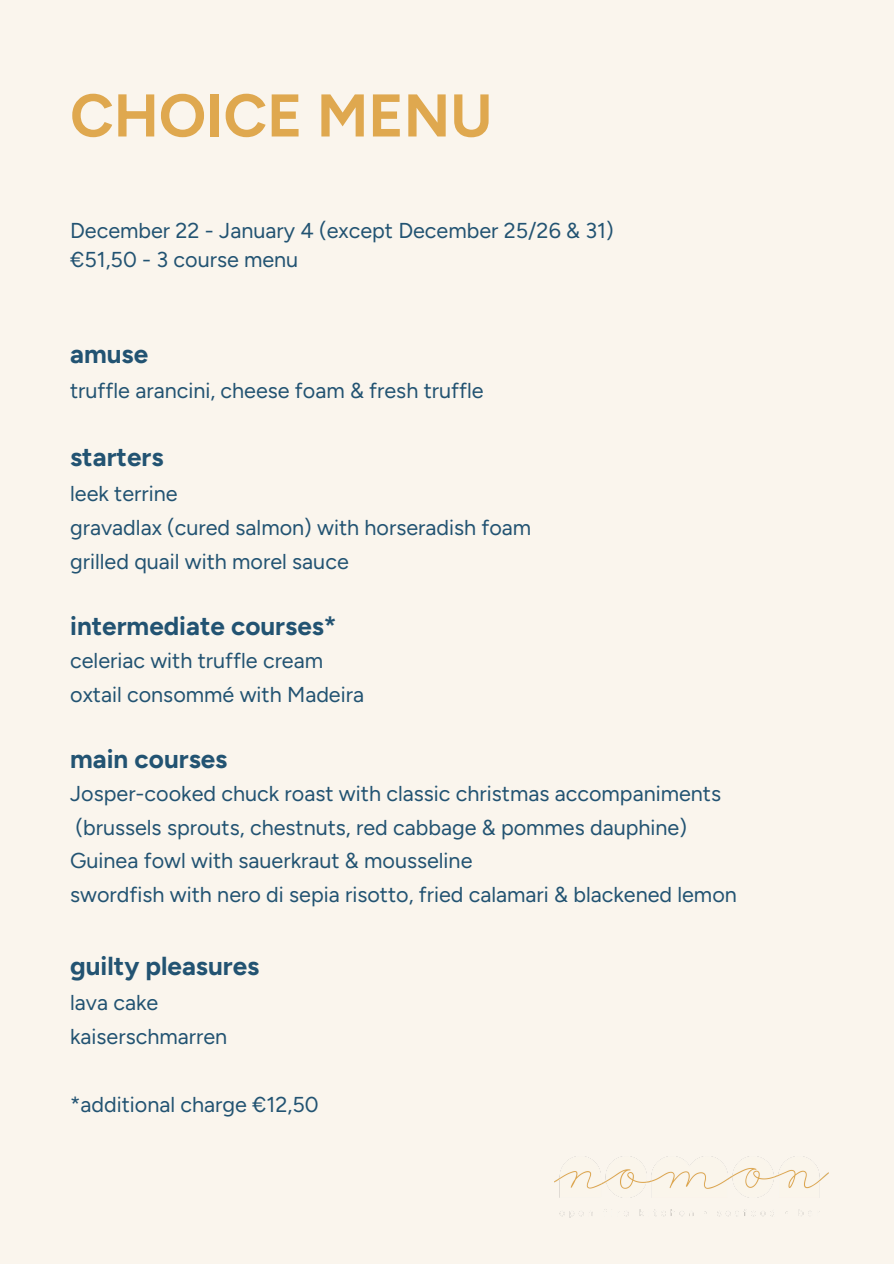
<style>
.page{position:relative;width:894px;height:1264px;background:#fff}
.page>*{position:absolute;margin:0;border:0;box-sizing:border-box;transform-origin:0 0}
.t1{font:700 60.15px "Figtree";color:#dfa84f}
.t2{font:700 26.1px "Figtree";color:#225372}
.t3{font:21.6px/33.8px "Figtree";color:#225372}
</style>
<div class="page">
<div style="left:0;top:0;width:893px;height:1263px;background:#faf5ed"></div>
<img style="left:554px;top:1156px;width:273px;height:60px">
<h1 class="t1" style="left:70px;top:79px;width:424px">CHOICE MENU</h1>
<p class="t3" style="left:70px;top:216px;width:545px;line-height:29.2px">December 22 - January 4 (except December 25/26 &amp; 31) €51,50 - 3 course menu</p>
<p class="t2" style="left:70px;top:338px;width:79px">amuse</p>
<p class="t3" style="left:70px;top:373px;width:415px">truffle arancini, cheese foam &amp; fresh truffle</p>
<p class="t2" style="left:70px;top:441px;width:95px">starters</p>
<p class="t3" style="left:70px;top:477px;width:462px">leek terrine<br>gravadlax (cured salmon) with horseradish foam grilled quail with morel sauce</p>
<p class="t2" style="left:70px;top:610px;width:268px">intermediate courses*</p>
<p class="t3" style="left:70px;top:643px;width:295px">celeriac with truffle cream oxtail consommé with Madeira</p>
<p class="t2" style="left:70px;top:743px;width:159px">main courses</p>
<p class="t3" style="left:70px;top:776px;width:668px">Josper-cooked chuck roast with classic christmas accompaniments (brussels sprouts, chestnuts, red cabbage &amp; pommes dauphine)<br>Guinea fowl with sauerkraut &amp; mousseline<br>swordfish with nero di sepia risotto, fried calamari &amp; blackened lemon</p>
<p class="t2" style="left:70px;top:950px;width:191px">guilty pleasures</p>
<p class="t3" style="left:70px;top:985px;width:158px">lava cake kaiserschmarren</p>
<p class="t3" style="left:70px;top:1087px;width:250px">*additional charge €12,50</p>
</div>
